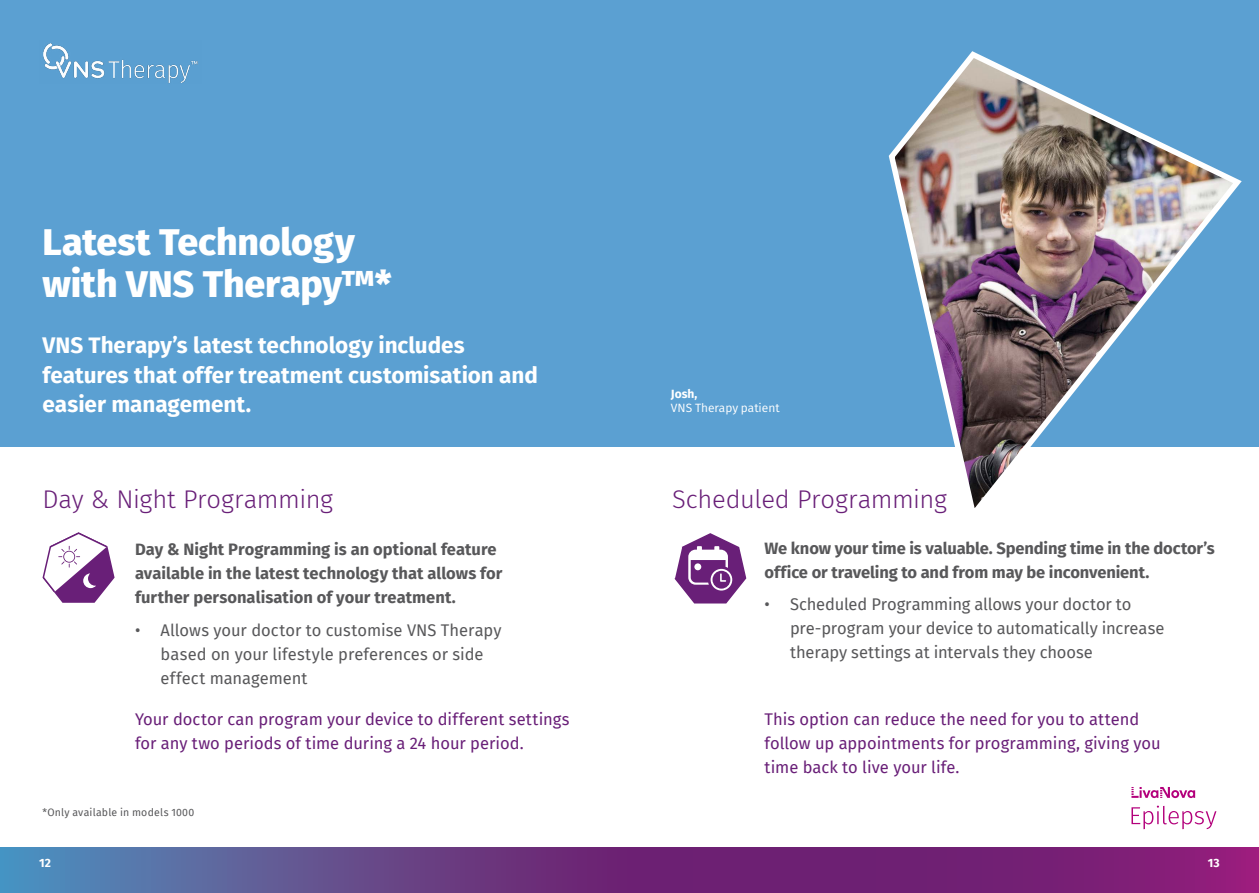
<style>
.page{position:relative;width:1259px;height:893px;background:#fff}
.page>*{position:absolute;margin:0;border:0;box-sizing:border-box;transform-origin:0 0}
.t1{font:800 37.5px/42px "Fira Sans";letter-spacing:-.005em;color:#fff}
.t2{font:300 25.5px "Fira Sans";letter-spacing:-.01em;color:#691f78}
.t3{font:700 22.5px/29.7px "Fira Sans";color:#fff}
.t4{font:700 16.5px/24px "Fira Sans";color:#58585a}
.t5{font:16.5px/24px "Fira Sans";letter-spacing:-.005em;color:#58585a}
.t6{font:16.5px/24px "Fira Sans";color:#691f78}
.t7{font:12px "Fira Sans";color:#fff}
.t8{font:700 12px "Fira Sans";color:#fff}
.t9{font:10.5px "Fira Sans";letter-spacing:.02em;color:#58585a}
</style>
<div class="page">
<svg style="left:0;top:848px;width:1259px;height:45px"></svg>
<div style="left:0;top:0;width:1259px;height:446px;background:#5ba0d2"></div>
<img style="left:885px;top:51px;width:361px;height:457px">
<svg style="left:1131px;top:787px;width:64px;height:11px"></svg>
<svg style="left:1131px;top:806px;width:85px;height:23px"></svg>
<svg style="left:42px;top:532px;width:73px;height:71px"></svg>
<svg style="left:674px;top:533px;width:73px;height:71px"></svg>
<img style="left:43px;top:43px;width:155px;height:40px">
<h1 class="t1" style="left:43px;top:218px;width:351px">Latest Technology with VNS Therapy™*</h1>
<h3 class="t3" style="left:43px;top:329px;width:497px">VNS Therapy’s latest technology includes features that offer treatment customisation and easier management.</h3>
<h2 class="t2" style="left:43px;top:481px;width:292px">Day &amp; Night Programming</h2>
<p class="t4" style="left:135px;top:536px;width:369px">Day &amp; Night Programming is an optional feature available in the latest technology that allows for further personalisation of your treatment.</p>
<p class="t5" style="left:161px;top:618px;width:342px;text-indent:-26px">• Allows your doctor to customise VNS Therapy based on your lifestyle preferences or side effect management</p>
<p class="t6" style="left:135px;top:706px;width:436px">Your doctor can program your device to different settings for any two periods of time during a 24 hour period.</p>
<p class="t9" style="left:43px;top:805px;width:153px">*Only available in models 1000</p>
<p class="t8" style="left:671px;top:383px;width:28px">Josh,</p>
<p class="t7" style="left:671px;top:399px;width:110px">VNS Therapy patient</p>
<h2 class="t2" style="left:672px;top:481px;width:276px">Scheduled Programming</h2>
<p class="t4" style="left:764px;top:535px;width:452px">We know your time is valuable. Spending time in the doctor’s office or traveling to and from may be inconvenient.</p>
<p class="t5" style="left:790px;top:592px;width:376px;text-indent:-26px">• Scheduled Programming allows your doctor to pre-program your device to automatically increase therapy settings at intervals they choose</p>
<p class="t6" style="left:764px;top:706px;width:397px">This option can reduce the need for you to attend follow up appointments for programming, giving you time back to live your life.</p>
<p class="t8" style="left:39px;top:853px;width:13px">12</p>
<p class="t8" style="left:1208px;top:853px;width:13px">13</p>
</div>
